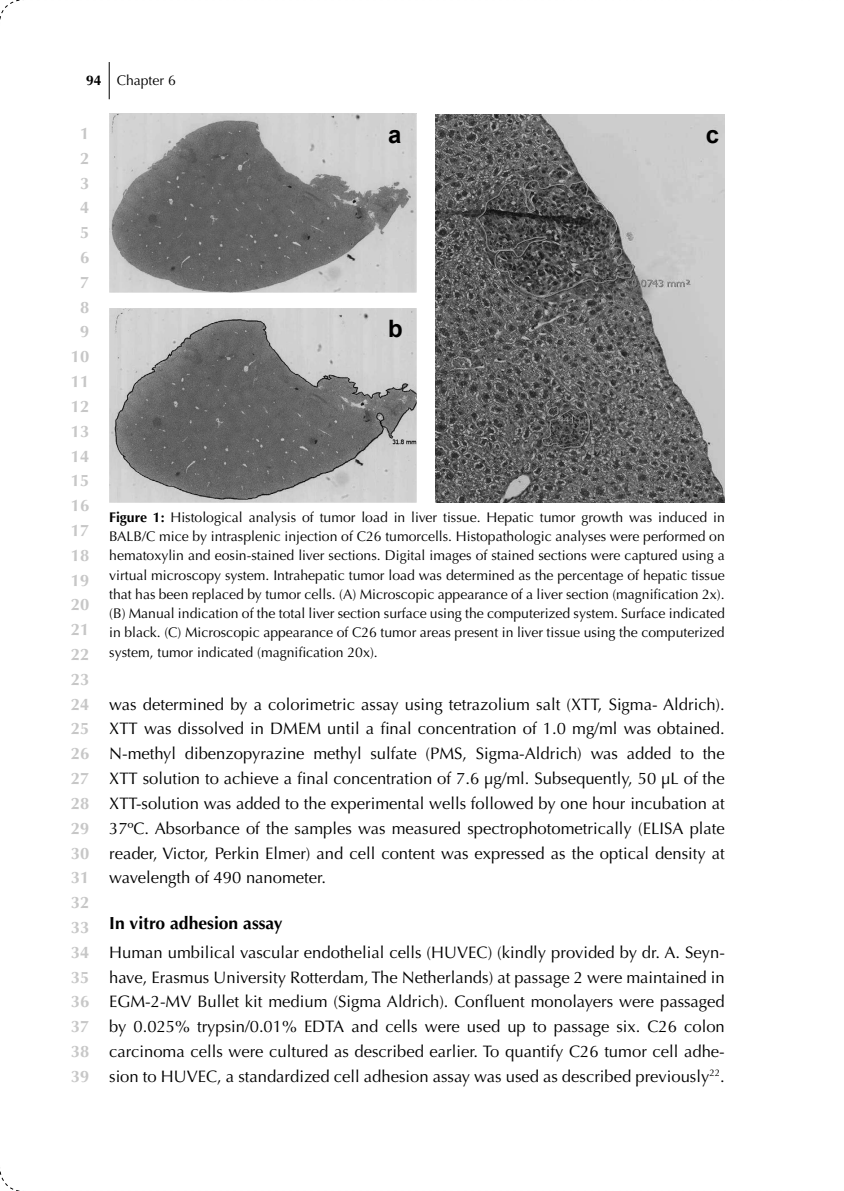
<style>
.page{position:relative;width:844px;height:1191px;background:#fff}
.page>*{position:absolute;margin:0;border:0;box-sizing:border-box;transform-origin:0 0}
.t1{font:700 23.97px "Arial";color:#000}
.t2{font:700 17.5px "Optima LT";color:#000}
.t3{font:16.62px/24.8px "Optima LT";color:#000;text-align:justify}
.t4{font:700 16.62px/24.8px "Optima LT";color:#c7c7c7;text-align:center}
.t5{font:14px/19.2px "Optima LT";color:#000;text-align:justify}
.s1{font-weight:700}
</style>
<div class="page">
<hr style="left:109px;top:62px;width:1px;height:37px;background:#000">
<svg style="left:109px;top:114px;width:308px;height:179px;background:#969696"></svg>
<svg style="left:109px;top:308px;width:308px;height:194px;background:#949494"></svg>
<img style="left:435px;top:114px;width:289px;height:388px">
<p class="t5" style="left:86px;top:70px;width:91px"><span class="s1">94</span> Chapter 6</p>
<p class="t4" style="left:71px;top:121px;width:20px">1<br>2<br>3<br>4<br>5<br>6<br>7<br>8<br>9<br>10<br>11<br>12<br>13<br>14<br>15<br>16<br>17<br>18<br>19<br>20<br>21<br>22<br>23<br>24<br>25<br>26<br>27<br>28<br>29<br>30<br>31<br>32<br>33<br>34<br>35<br>36<br>37<br>38<br>39</p>
<h1 class="t1" style="left:388px;top:118px;width:15px">a</h1>
<h1 class="t1" style="left:388px;top:313px;width:16px">b</h1>
<h1 class="t1" style="left:705px;top:118px;width:15px">c</h1>
<p class="t5" style="left:109px;top:507px;width:617px"><span class="s1">Figure 1:</span> Histological analysis of tumor load in liver tissue. Hepatic tumor growth was induced in BALB/C mice by intrasplenic injection of C26 tumorcells. Histopathologic analyses were performed on hematoxylin and eosin-stained liver sections. Digital images of stained sections were captured using a virtual microscopy system. Intrahepatic tumor load was determined as the percentage of hepatic tissue that has been replaced by tumor cells. (A) Microscopic appearance of a liver section (magnification 2x). (B) Manual indication of the total liver section surface using the computerized system. Surface indicated in black. (C) Microscopic appearance of C26 tumor areas present in liver tissue using the computerized system, tumor indicated (magnification 20x).</p>
<p class="t3" style="left:109px;top:692px;width:617px">was determined by a colorimetric assay using tetrazolium salt (XTT, Sigma- Aldrich).<br>XTT was dissolved in DMEM until a final concentration of 1.0 mg/ml was obtained.<br>N-methyl dibenzopyrazine methyl sulfate (PMS, Sigma-Aldrich) was added to the XTT solution to achieve a final concentration of 7.6 μg/ml. Subsequently, 50 μL of the XTT-solution was added to the experimental wells followed by one hour incubation at 37ºC. Absorbance of the samples was measured spectrophotometrically (ELISA plate reader, Victor, Perkin Elmer) and cell content was expressed as the optical density at wavelength of 490 nanometer.</p>
<p class="t2" style="left:109px;top:913px;width:175px">I n vitro adhesion assay</p>
<p class="t3" style="left:109px;top:940px;width:617px">Human umbilical vascular endothelial cells (HUVEC) (kindly provided by dr. A. Seyn&shy;have, Erasmus University Rotterdam, The Netherlands) at passage 2 were maintained in EGM-2-MV Bullet kit medium (Sigma Aldrich). Confluent monolayers were passaged by 0.025% trypsin/0.01% EDTA and cells were used up to passage six. C26 colon carcinoma cells were cultured as described earlier. To quantify C26 tumor cell adhe&shy;sion to HUVEC, a standardized cell adhesion assay was used as described previously<sup>22</sup>.</p>
</div>
